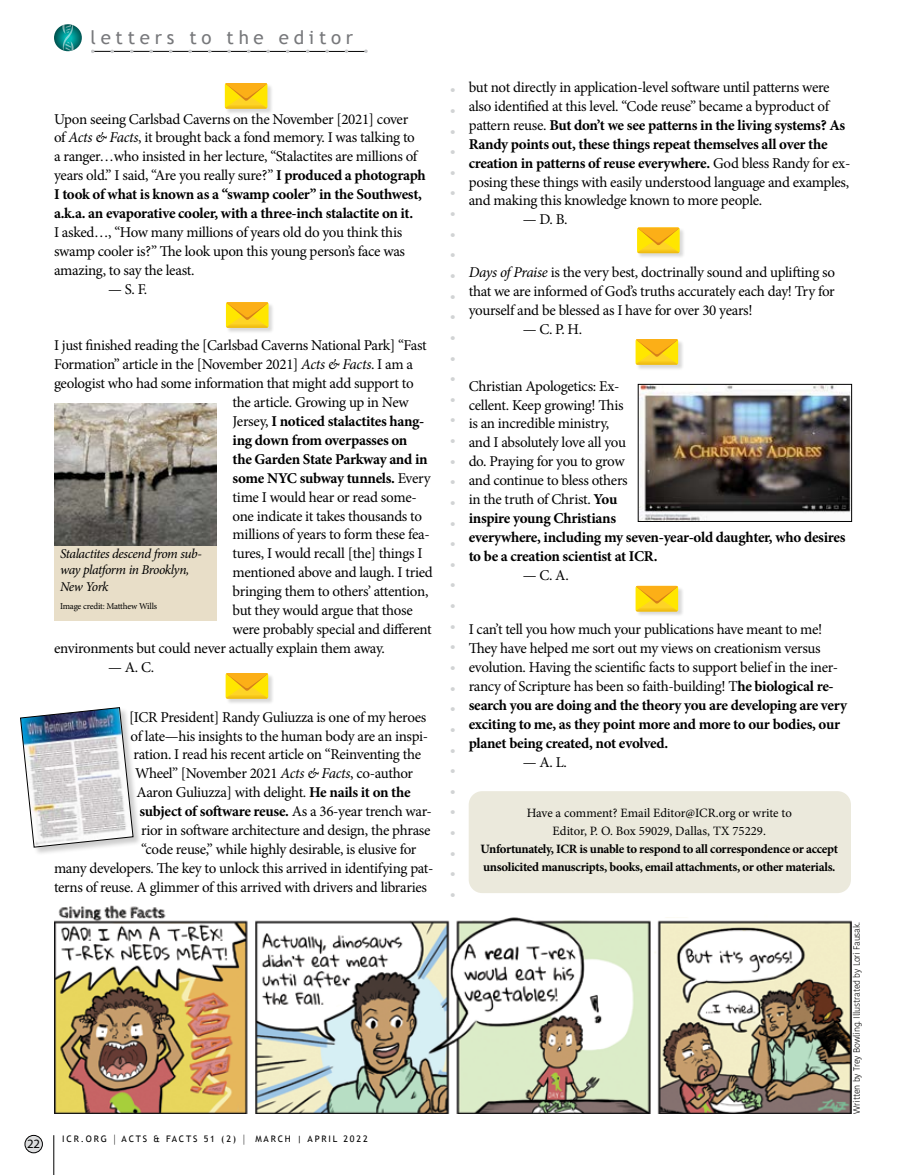
<style>
.page{position:relative;width:905px;height:1175px;background:#fff}
.page>*{position:absolute;margin:0;border:0;box-sizing:border-box;transform-origin:0 0}
.t1{font:18.75px "Trebuchet MS";letter-spacing:.25em;color:#77787b}
.t2{font:15px/18.9px "Minion Pro";letter-spacing:-.02em;color:#000}
.t3{font:700 15px "Minion Pro";letter-spacing:-.02em;color:#000}
.t4{font:15px "Minion Pro";color:#d1d3d4}
.t5{font:italic 13.5px/16.5px "Minion Pro";letter-spacing:-.035em;color:#000}
.t6{font:700 12.75px/18px "Minion Pro";letter-spacing:-.025em;color:#000}
.t7{font:12.75px/18px "Minion Pro";color:#000;text-align:center}
.t8{font:12.75px "Myriad Pro";color:#000}
.t9{font:300 9px "Kohinoor Bangla";letter-spacing:-.02em;color:#000}
.t10{font:9px "Trebuchet MS";letter-spacing:.2em;color:#000}
.t11{font:9px "Minion Pro";letter-spacing:-.025em;color:#000}
.s1{font-style:italic}
.s2{font-weight:700}
.s3{font-weight:400}
.s4{font-size:12.15px}
</style>
<div class="page">
<div style="left:25px;top:1135px;width:17px;height:17px;background:#dcddde;border-radius:50%"></div>
<div style="left:25px;top:1135px;width:18px;height:18px;border:1px solid #000;border-radius:50%"></div>
<hr style="left:54px;top:1135px;width:1px;height:39px;background:#000">
<div style="left:225px;top:83px;width:48px;height:32px;background:#000;opacity:.15"></div>
<svg style="left:225px;top:83px;width:42px;height:26px"></svg>
<hr style="left:92px;top:51px;width:274px;height:1px;background:#000">
<svg style="left:91px;top:50px;width:198px;height:3px"></svg>
<svg style="left:306px;top:49px;width:23px;height:4px"></svg>
<svg style="left:345px;top:49px;width:23px;height:4px"></svg>
<div style="left:468px;top:791px;width:382px;height:102px;background:#ebe9dc;border-radius:14px"></div>
<img style="left:54px;top:905px;width:797px;height:208px">
<svg style="left:54px;top:24px;width:28px;height:27px"></svg>
<svg style="left:62px;top:24px;width:12px;height:28px"></svg>
<img style="left:640px;top:386px;width:209px;height:133px">
<div style="left:638px;top:384px;width:213px;height:137px;border:1px solid #000"></div>
<img style="left:54px;top:403px;width:162px;height:143px">
<div style="left:54px;top:546px;width:162px;height:75px;background:#e8dec8"></div>
<div style="left:226px;top:302px;width:48px;height:32px;background:#000;opacity:.15"></div>
<svg style="left:226px;top:302px;width:42px;height:26px"></svg>
<div style="left:226px;top:673px;width:48px;height:31px;background:#000;opacity:.15"></div>
<div style="left:225px;top:673px;width:43px;height:25px;background:#fff59e;border-radius:2px"></div>
<svg style="left:226px;top:673px;width:42px;height:25px"></svg>
<div style="left:637px;top:228px;width:48px;height:31px;background:#000;opacity:.15"></div>
<svg style="left:637px;top:227px;width:42px;height:26px"></svg>
<div style="left:636px;top:339px;width:48px;height:32px;background:#000;opacity:.15"></div>
<svg style="left:635px;top:339px;width:43px;height:26px"></svg>
<div style="left:636px;top:586px;width:48px;height:31px;background:#000;opacity:.15"></div>
<svg style="left:635px;top:586px;width:43px;height:25px"></svg>
<div style="left:20px;top:707px;width:122px;height:149px;background:#000;opacity:.2"></div>
<img style="left:20px;top:707px;width:113px;height:140px">
<p class="t1" style="left:90px;top:26px;width:264px">letters to the editor</p>
<p class="t2" style="left:54px;top:109px;width:373px">Upon seeing Carlsbad Caverns on the November [2021] cover<br>of <span class="s1">Acts &amp; Facts</span>, it brought back a fond memory. I was talking to<br>a ranger…who insisted in her lecture, “Stalactites are millions of years old.” I said, “Are you really sure?” <span class="s2">I produced a photograph I took of what is known as a “swamp cooler” in the Southwest, a.k.a. an evaporative cooler, with a three-inch stalactite on it.</span></p>
<p class="t2" style="left:54px;top:223px;width:352px">I asked…, “How many millions of years old do you think this swamp cooler is?” The look upon this young person’s face was amazing, to say the least.</p>
<p class="t2" style="left:108px;top:279px;width:41px">— S. F.</p>
<p class="t2" style="left:54px;top:336px;width:374px">I just finished reading the [Carlsbad Caverns National Park] “Fast</p>
<p class="t2" style="left:54px;top:355px;width:360px">Formation” article in the [November 2021] <span class="s1">Acts &amp; Facts</span>. I am a</p>
<p class="t2" style="left:54px;top:374px;width:361px">geologist who had some information that might add support to</p>
<p class="t2" style="left:232px;top:393px;width:178px">the article. Growing up in New</p>
<p class="t3" style="left:232px;top:411px;width:193px"><span class="s3">Jersey,</span> I noticed stalactites hang-</p>
<p class="t3" style="left:232px;top:429px;width:176px">ing down from overpasses on</p>
<p class="t3" style="left:232px;top:448px;width:196px">the Garden State Parkway and in</p>
<p class="t3" style="left:232px;top:467px;width:200px">some NYC subway tunnels. <span class="s3">Every</span></p>
<p class="t2" style="left:232px;top:487px;width:186px">time I would hear or read some-</p>
<p class="t2" style="left:232px;top:506px;width:191px">one indicate it takes thousands to</p>
<p class="t2" style="left:232px;top:525px;width:199px">millions of years to form these fea-</p>
<p class="t2" style="left:232px;top:544px;width:191px">tures, I would recall [the] things I</p>
<p class="t2" style="left:232px;top:563px;width:202px">mentioned above and laugh. I tried</p>
<p class="t2" style="left:232px;top:582px;width:197px">bringing them to others’ attention,</p>
<p class="t2" style="left:232px;top:601px;width:182px">but they would argue that those</p>
<p class="t2" style="left:232px;top:620px;width:200px">were probably special and different</p>
<p class="t2" style="left:54px;top:638px;width:332px">environments but could never actually explain them away.</p>
<p class="t2" style="left:108px;top:657px;width:48px">— A. C.</p>
<p class="t2" style="left:129px;top:707px;width:299px">[ICR President] Randy Guliuzza is one of my heroes</p>
<p class="t2" style="left:130px;top:726px;width:299px">of late—his insights to the human body are an inspi-</p>
<p class="t2" style="left:134px;top:745px;width:289px">ration. I read his recent article on “Reinventing the</p>
<p class="t2" style="left:135px;top:764px;width:279px">Wheel” [November 2021 <span class="s1">Acts &amp; Facts</span>, co-author</p>
<p class="t2" style="left:136px;top:783px;width:275px">Aaron Guliuzza] with delight. <span class="s2">He nails it on the</span></p>
<p class="t3" style="left:139px;top:801px;width:294px">subject of software reuse. <span class="s3">As a 36-year trench war-</span></p>
<p class="t2" style="left:141px;top:821px;width:291px">rior in software architecture and design, the phrase</p>
<p class="t2" style="left:141px;top:839px;width:277px">“code reuse,” while highly desirable, is elusive for</p>
<p class="t2" style="left:54px;top:858px;width:381px">many developers. The key to unlock this arrived in identifying pat-</p>
<p class="t2" style="left:54px;top:877px;width:374px">terns of reuse. A glimmer of this arrived with drivers and libraries</p>
<p class="t5" style="left:60px;top:545px;width:143px">Stalactites descend from sub&shy;way platform in Brooklyn,<br>New York</p>
<p class="t11" style="left:60px;top:600px;width:99px">Image credit: Matthew Wills</p>
<p class="t8" style="left:27px;top:1136px;width:15px">22</p>
<p class="t10" style="left:62px;top:1133px;width:307px">ICR.ORG <span class="s4">|</span> ACTS &amp; FACTS 51 (2) <span class="s4">|</span> MARCH | APRIL 2022</p>
<p class="t4" style="left:441px;top:1104px;width:1100px;rotate:-90deg">••••••••••••••••••••••••••••••••••••••••••••••••••••••</p>
<p class="t2" style="left:468px;top:78px;width:383px">but not directly in application-level software until patterns were also identified at this level. “Code reuse” became a byproduct of pattern reuse. <span class="s2">But don’t we see patterns in the living systems? As Randy points out, these things repeat themselves all over the creation in patterns of reuse everywhere.</span> God bless Randy for ex&shy;posing these things with easily understood language and examples, and making this knowledge known to more people.</p>
<p class="t2" style="left:522px;top:210px;width:46px">— D. B.</p>
<p class="t2" style="left:468px;top:263px;width:368px;text-align:justify"><span class="s1">Days of Praise</span> is the very best, doctrinally sound and uplifting so that we are informed of God’s truths accurately each day! Try for yourself and be blessed as I have for over 30 years!</p>
<p class="t2" style="left:522px;top:320px;width:61px">— C. P. H.</p>
<p class="t2" style="left:468px;top:376px;width:378px">Christian Apologetics: Ex-<br>cellent. Keep growing! This<br>is an incredible ministry,<br>and I absolutely love all you<br>do. Praying for you to grow<br>and continue to bless others<br>in the truth of Christ. <span class="s2">You<br>inspire young Christians<br>everywhere, including my seven-year-old daughter, who desires to be a creation scientist at ICR.</span></p>
<p class="t2" style="left:522px;top:565px;width:48px">— C. A.</p>
<p class="t2" style="left:468px;top:620px;width:380px">I can’t tell you how much your publications have meant to me!<br>They have helped me sort out my views on creationism versus evolution. Having the scientific facts to support belief in the iner&shy;rancy of Scripture has been so faith-building! T<span class="s2">he biological re&shy;search you are doing and the theory you are developing are very exciting to me, as they point more and more to our bodies, our planet being created, not evolved.</span></p>
<p class="t2" style="left:522px;top:752px;width:46px">— A. L.</p>
<p class="t7" style="left:526px;top:803px;width:267px">Have a comment? Email Editor@ICR.org or write to<br>Editor, P. O. Box 59029, Dallas, TX 75229.</p>
<p class="t6" style="left:480px;top:839px;width:359px">Unfortunately, ICR is unable to respond to all correspondence or accept unsolicited manuscripts, books, email attachments, or other materials.</p>
<p class="t9" style="left:850px;top:1113px;width:193px;rotate:-90deg">Written by Trey Bowling. Illustrated by Lori Fausak.</p>
</div>
